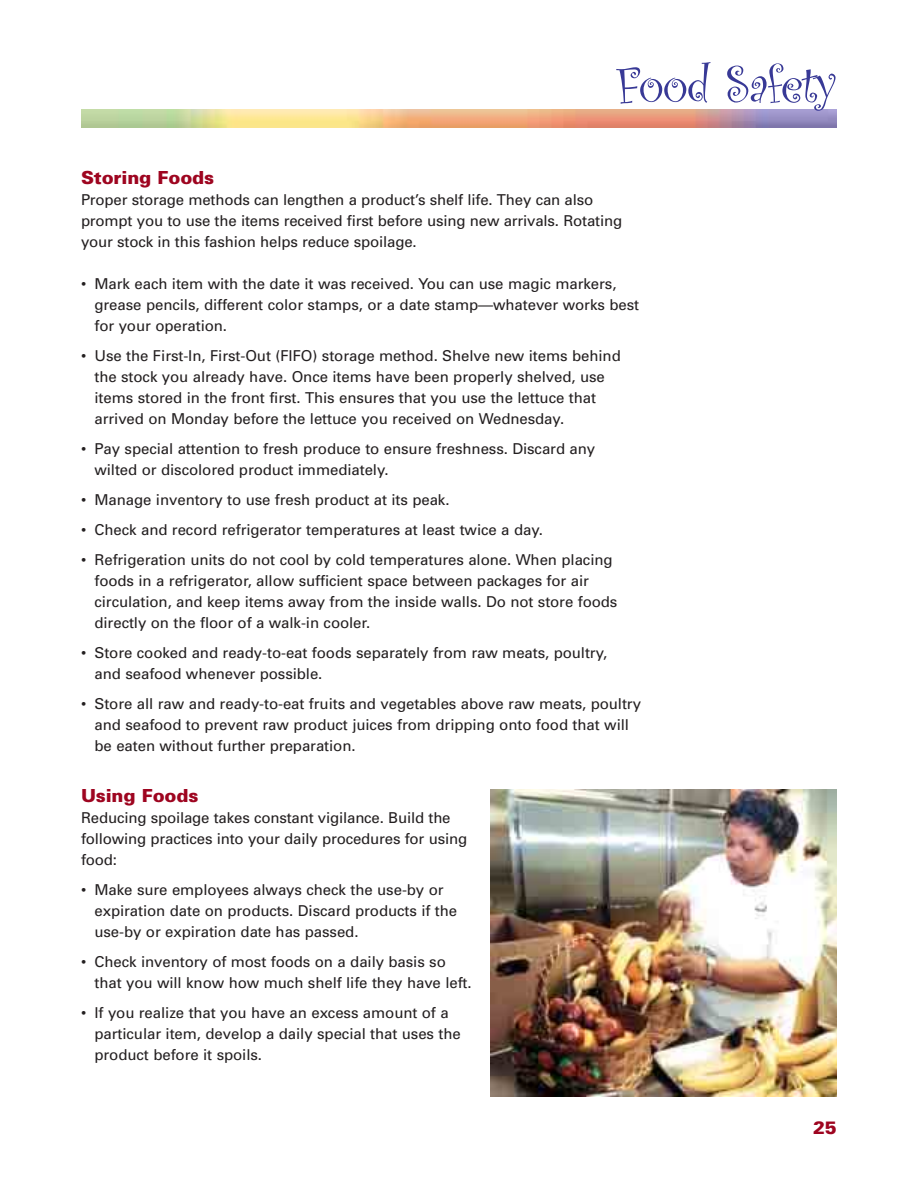
<style>
.page{position:relative;width:918px;height:1188px;background:#fff}
.page>*{position:absolute;margin:0;border:0;box-sizing:border-box;transform-origin:0 0}
.t1{font:54px "Curlz";letter-spacing:-.03em;color:#383996}
.t2{font:900 18px "Univers";letter-spacing:-.005em;color:#9e0520}
.t3{font:15px/21px "Univers";letter-spacing:-.005em;color:#231f20}
</style>
<div class="page">
<img style="left:81px;top:110px;width:756px;height:18px">
<img style="left:491px;top:789px;width:346px;height:307px">
<h1 class="t1" style="left:616px;top:62px;width:222px">Food Safety</h1>
<p class="t2" style="left:81px;top:171px;width:135px">Storing Foods</p>
<p class="t3" style="left:81px;top:191px;width:543px">Proper storage methods can lengthen a product’s shelf life. They can also prompt you to use the items received first before using new arrivals. Rotating your stock in this fashion helps reduce spoilage.</p>
<p class="t3" style="left:94px;top:275px;width:546px;text-indent:-14px">• Mark each item with the date it was received. You can use magic markers, grease pencils, different color stamps, or a date stamp—whatever works best for your operation.</p>
<p class="t3" style="left:94px;top:347px;width:528px;text-indent:-14px">• Use the First-In, First-Out (FIFO) storage method. Shelve new items behind the stock you already have. Once items have been properly shelved, use items stored in the front first. This ensures that you use the lettuce that arrived on Monday before the lettuce you received on Wednesday.</p>
<p class="t3" style="left:94px;top:440px;width:502px;text-indent:-14px">• Pay special attention to fresh produce to ensure freshness. Discard any wilted or discolored product immediately.</p>
<p class="t3" style="left:81px;top:491px;width:370px">• Manage inventory to use fresh product at its peak.</p>
<p class="t3" style="left:81px;top:521px;width:463px">• Check and record refrigerator temperatures at least twice a day.</p>
<p class="t3" style="left:94px;top:551px;width:524px;text-indent:-14px">• Refrigeration units do not cool by cold temperatures alone. When placing foods in a refrigerator, allow sufficient space between packages for air circulation, and keep items away from the inside walls. Do not store foods directly on the floor of a walk-in cooler.</p>
<p class="t3" style="left:94px;top:644px;width:514px;text-indent:-14px">• Store cooked and ready-to-eat foods separately from raw meats, poultry, and seafood whenever possible.</p>
<p class="t3" style="left:94px;top:695px;width:548px;text-indent:-14px">• Store all raw and ready-to-eat fruits and vegetables above raw meats, poultry and seafood to prevent raw product juices from dripping onto food that will be eaten without further preparation.</p>
<p class="t2" style="left:81px;top:789px;width:119px">Using Foods</p>
<p class="t3" style="left:81px;top:809px;width:388px">Reducing spoilage takes constant vigilance. Build the following practices into your daily procedures for using food:</p>
<p class="t3" style="left:94px;top:881px;width:364px;text-indent:-14px">• Make sure employees always check the use-by or expiration date on products. Discard products if the use-by or expiration date has passed.</p>
<p class="t3" style="left:94px;top:953px;width:379px;text-indent:-14px">• Check inventory of most foods on a daily basis so that you will know how much shelf life they have left.</p>
<p class="t3" style="left:94px;top:1004px;width:368px;text-indent:-14px">• If you realize that you have an excess amount of a particular item, develop a daily special that uses the product before it spoils.</p>
<p class="t2" style="left:813px;top:1121px;width:25px">25</p>
</div>
